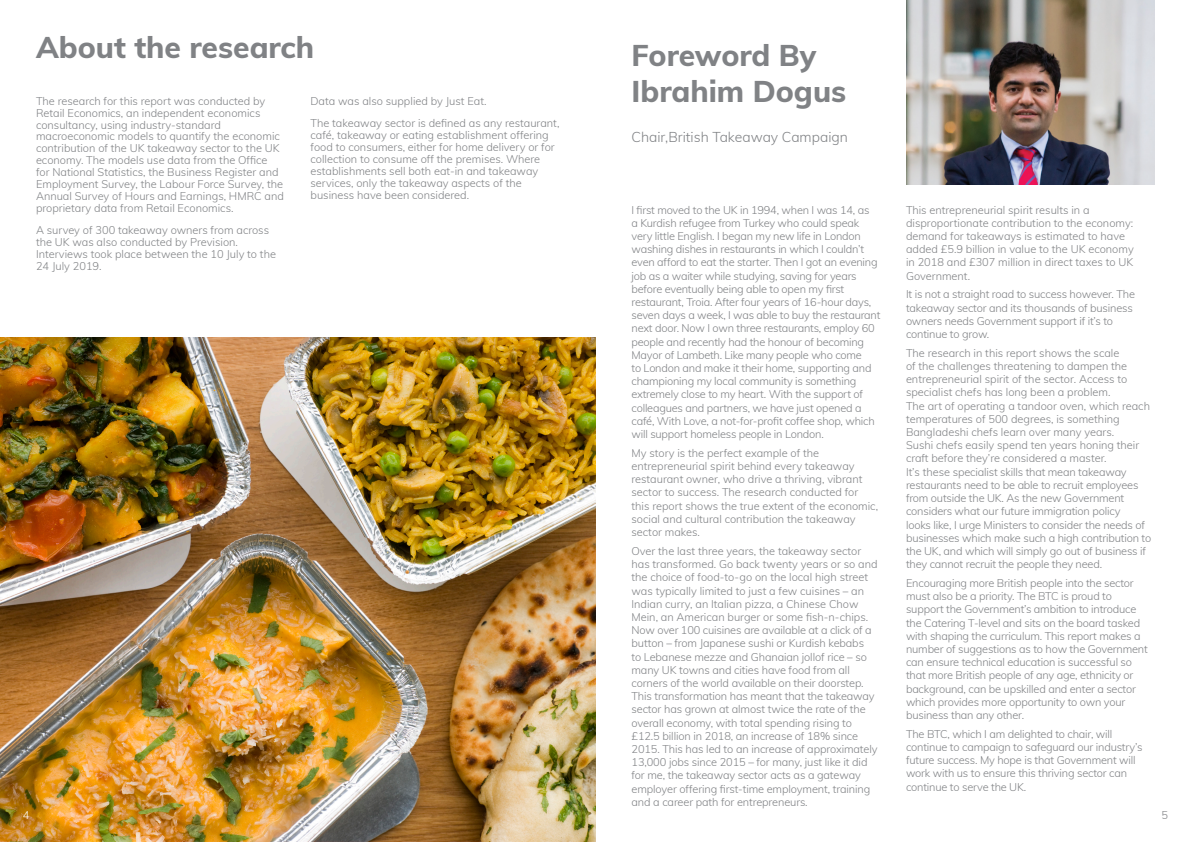
<style>
.page{position:relative;width:1191px;height:842px;background:#fff}
.page>*{position:absolute;margin:0;border:0;box-sizing:border-box;transform-origin:0 0}
.Headline{font:800 30px/36px "Muli";color:#808285}
.Headline-2{font:300 14px "Muli";color:#808285}
.t1{font:300 11px/13.2px "Muli";letter-spacing:-.01em;color:#808285}
.t2{font:300 11px "Muli";color:#fff}
</style>
<div class="page">
<img style="left:0;top:337px;width:595px;height:505px">
<img style="left:906px;top:0;width:249px;height:184px">
<p class="Headline" style="left:36px;top:28px;width:280px">About the research</p>
<p class="t1" style="left:36px;top:94px;width:249px;line-height:11.9px">The research for this report was conducted by Retail Economics, an independent economics consultancy, using industry-standard macroeconomic models to quantify the economic contribution of the UK takeaway sector to the UK economy. The models use data from the Office<br>for National Statistics, the Business Register and Employment Survey, the Labour Force Survey, the Annual Survey of Hours and Earnings, HMRC and proprietary data from Retail Economics.</p>
<p class="t1" style="left:36px;top:224px;width:241px;line-height:11.9px">A survey of 300 takeaway owners from across the UK was also conducted by Prevision.<br>Interviews took place between the 10 July to the 24 July 2019.</p>
<p class="t1" style="left:310px;top:94px;width:178px">Data was also supplied by Just Eat.</p>
<p class="t1" style="left:310px;top:117px;width:250px;line-height:11.9px">The takeaway sector is defined as any restaurant, café, takeaway or eating establishment offering food to consumers, either for home delivery or for collection to consume off the premises. Where establishments sell both eat-in and takeaway services, only the takeaway aspects of the business have been considered.</p>
<p class="Headline" style="left:631px;top:36px;width:216px">Foreword By<br>Ibrahim Dogus</p>
<p class="Headline-2" style="left:631px;top:127px;width:218px">Chair,British Takeaway Campaign</p>
<p class="t1" style="left:631px;top:202px;width:250px">I first moved to the UK in 1994, when I was 14, as<br>a Kurdish refugee from Turkey who could speak very little English. I began my new life in London washing dishes in restaurants in which I couldn’t even afford to eat the starter. Then I got an evening job as a waiter while studying, saving for years before eventually being able to open my first restaurant, Troia. After four years of 16-hour days, seven days a week, I was able to buy the restaurant next door. Now I own three restaurants, employ 60 people and recently had the honour of becoming Mayor of Lambeth. Like many people who come<br>to London and make it their home, supporting and championing my local community is something extremely close to my heart. With the support of colleagues and partners, we have just opened a café, With Love, a not-for-profit coffee shop, which will support homeless people in London.</p>
<p class="t1" style="left:631px;top:446px;width:248px">My story is the perfect example of the entrepreneurial spirit behind every takeaway restaurant owner, who drive a thriving, vibrant sector to success. The research conducted for this report shows the true extent of the economic, social and cultural contribution the takeaway sector makes.</p>
<p class="t1" style="left:631px;top:544px;width:248px">Over the last three years, the takeaway sector has transformed. Go back twenty years or so and the choice of food-to-go on the local high street was typically limited to just a few cuisines – an Indian curry, an Italian pizza, a Chinese Chow Mein, an American burger or some fish-n-chips.<br>Now over 100 cuisines are available at a click of a button – from Japanese sushi or Kurdish kebabs<br>to Lebanese mezze and Ghanaian jollof rice – so many UK towns and cities have food from all corners of the world available on their doorstep.<br>This transformation has meant that the takeaway sector has grown at almost twice the rate of the overall economy, with total spending rising to £12.5 billion in 2018, an increase of 18% since 2015. This has led to an increase of approximately 13,000 jobs since 2015 – for many, just like it did for me, the takeaway sector acts as a gateway employer offering first-time employment, training and a career path for entrepreneurs.</p>
<p class="t1" style="left:906px;top:202px;width:229px">This entrepreneurial spirit results in a disproportionate contribution to the economy: demand for takeaways is estimated to have added £5.9 billion in value to the UK economy in 2018 and £307 million in direct taxes to UK Government.</p>
<p class="t1" style="left:906px;top:287px;width:230px">It is not a straight road to success however. The takeaway sector and its thousands of business owners needs Government support if it’s to continue to grow.</p>
<p class="t1" style="left:906px;top:346px;width:247px">The research in this report shows the scale<br>of the challenges threatening to dampen the entrepreneurial spirit of the sector. Access to specialist chefs has long been a problem.<br>The art of operating a tandoor oven, which reach temperatures of 500 degrees, is something Bangladeshi chefs learn over many years.<br>Sushi chefs easily spend ten years honing their craft before they’re considered a master.<br>It’s these specialist skills that mean takeaway restaurants need to be able to recruit employees from outside the UK. As the new Government considers what our future immigration policy<br>looks like, I urge Ministers to consider the needs of businesses which make such a high contribution to the UK, and which will simply go out of business if they cannot recruit the people they need.</p>
<p class="t1" style="left:906px;top:576px;width:243px">Encouraging more British people into the sector must also be a priority. The BTC is proud to support the Government’s ambition to introduce the Catering T-level and sits on the board tasked with shaping the curriculum. This report makes a number of suggestions as to how the Government can ensure technical education is successful so that more British people of any age, ethnicity or background, can be upskilled and enter a sector which provides more opportunity to own your business than any other.</p>
<p class="t1" style="left:906px;top:727px;width:238px">The BTC, which I am delighted to chair, will continue to campaign to safeguard our industry’s future success. My hope is that Government will work with us to ensure this thriving sector can continue to serve the UK.</p>
<p class="t2" style="left:23px;top:807px;width:8px">4</p>
<p class="t1" style="left:1161px;top:808px;width:8px">5</p>
</div>
